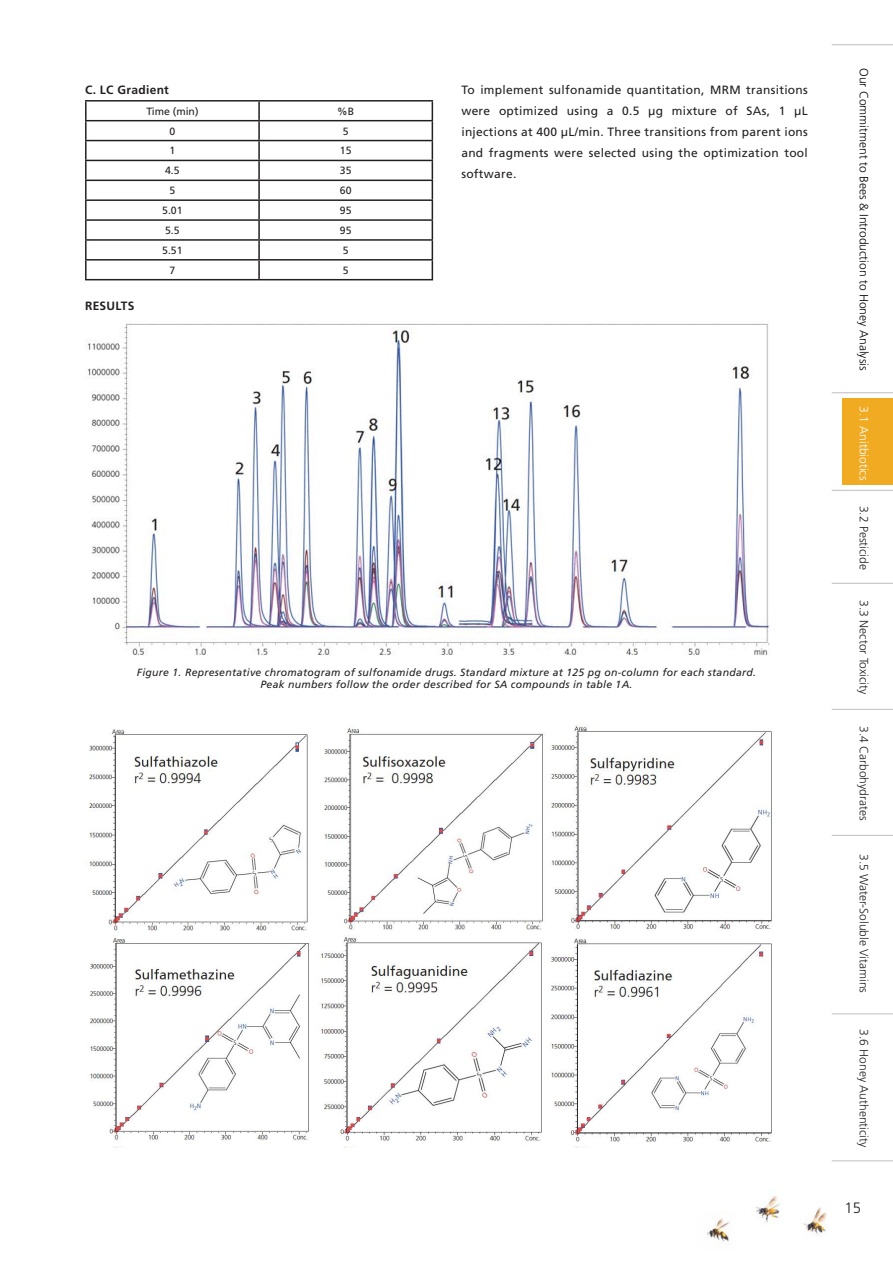
<style>
.page{position:relative;width:893px;height:1263px;background:#fff}
.page>*{position:absolute;margin:0;border:0;box-sizing:border-box;transform-origin:0 0}
.t1{font:300 15px "Frutiger LT Std";color:#231f20}
.t2{font:12px/21px "Frutiger LT Std";letter-spacing:.025em;color:#231f20;text-align:justify}
.t3{font:300 12px "Frutiger LT Std";color:#231f20}
.t4{font:300 12px "Frutiger LT Std";color:#040503}
.t5{font:700 12px "Frutiger LT Std";letter-spacing:.025em;color:#231f20}
.t6{font:300 12px "Frutiger LT Std";color:#fff}
.t7{font:italic 10.5px/12.6px "Frutiger LT Std";letter-spacing:.025em;color:#231f20;text-align:center}
.t8{font:10.5px "Frutiger LT Std";color:#231f20}
</style>
<div class="page">
<hr style="left:85px;top:100px;width:174px;height:2px;background:#231f20">
<hr style="left:259px;top:100px;width:174px;height:2px;background:#231f20">
<hr style="left:85px;top:120px;width:174px;height:1px;background:#231f20">
<hr style="left:259px;top:120px;width:174px;height:1px;background:#231f20">
<hr style="left:85px;top:140px;width:174px;height:1px;background:#231f20">
<hr style="left:259px;top:140px;width:174px;height:1px;background:#231f20">
<hr style="left:85px;top:160px;width:174px;height:1px;background:#231f20">
<hr style="left:259px;top:160px;width:174px;height:1px;background:#231f20">
<hr style="left:85px;top:180px;width:174px;height:1px;background:#231f20">
<hr style="left:259px;top:180px;width:174px;height:1px;background:#231f20">
<hr style="left:85px;top:199px;width:174px;height:2px;background:#231f20">
<hr style="left:259px;top:199px;width:174px;height:2px;background:#231f20">
<hr style="left:85px;top:219px;width:174px;height:2px;background:#231f20">
<hr style="left:259px;top:219px;width:174px;height:2px;background:#231f20">
<hr style="left:85px;top:239px;width:174px;height:2px;background:#231f20">
<hr style="left:259px;top:239px;width:174px;height:2px;background:#231f20">
<hr style="left:85px;top:259px;width:174px;height:2px;background:#231f20">
<svg style="left:85px;top:102px;width:2px;height:177px"></svg>
<hr style="left:259px;top:259px;width:174px;height:2px;background:#231f20">
<svg style="left:258px;top:102px;width:2px;height:177px"></svg>
<svg style="left:432px;top:102px;width:1px;height:177px"></svg>
<hr style="left:85px;top:279px;width:174px;height:1px;background:#231f20">
<hr style="left:259px;top:279px;width:174px;height:1px;background:#231f20">
<img style="left:85px;top:322px;width:685px;height:334px">
<img style="left:89px;top:724px;width:683px;height:424px">
<div style="left:842px;top:398px;width:51px;height:86px;background:#f0ab23"></div>
<hr style="left:832px;top:44px;width:61px;height:1px;background:#bdbebe">
<hr style="left:832px;top:392px;width:61px;height:1px;background:#bdbebe">
<hr style="left:832px;top:490px;width:61px;height:1px;background:#bdbebe">
<hr style="left:832px;top:583px;width:61px;height:1px;background:#bdbebe">
<img style="left:803px;top:1207px;width:24px;height:29px">
<img style="left:756px;top:1196px;width:24px;height:28px">
<img style="left:707px;top:1218px;width:23px;height:26px">
<hr style="left:832px;top:709px;width:61px;height:1px;background:#bdbebe">
<hr style="left:832px;top:835px;width:61px;height:1px;background:#bdbebe">
<hr style="left:832px;top:1013px;width:61px;height:1px;background:#bdbebe">
<hr style="left:832px;top:1160px;width:61px;height:1px;background:#bdbebe">
<p class="t5" style="left:85px;top:83px;width:85px">C. LC Gradient</p>
<p class="t8" style="left:146px;top:105px;width:54px">Time (min)</p>
<p class="t8" style="left:337px;top:105px;width:18px">%B</p>
<p class="t8" style="left:170px;top:125px;width:7px">0</p>
<p class="t8" style="left:343px;top:125px;width:7px">5</p>
<p class="t8" style="left:170px;top:145px;width:7px">1</p>
<p class="t8" style="left:340px;top:145px;width:13px">15</p>
<p class="t8" style="left:165px;top:164px;width:16px">4.5</p>
<p class="t8" style="left:340px;top:164px;width:13px">35</p>
<p class="t8" style="left:170px;top:184px;width:7px">5</p>
<p class="t8" style="left:340px;top:184px;width:13px">60</p>
<p class="t8" style="left:162px;top:204px;width:22px">5.01</p>
<p class="t8" style="left:340px;top:204px;width:13px">95</p>
<p class="t8" style="left:165px;top:224px;width:16px">5.5</p>
<p class="t8" style="left:340px;top:224px;width:13px">95</p>
<p class="t8" style="left:162px;top:244px;width:22px">5.51</p>
<p class="t8" style="left:343px;top:244px;width:7px">5</p>
<p class="t8" style="left:170px;top:264px;width:7px">7</p>
<p class="t8" style="left:343px;top:264px;width:7px">5</p>
<p class="t5" style="left:85px;top:299px;width:51px">RESULTS</p>
<p class="t2" style="left:461px;top:79px;width:348px">To implement sulfonamide quantitation, MRM transitions were optimized using a 0.5 µg mixture of SAs, 1 µL injections at 400 μL/min. Three transitions from parent ions and fragments were selected using the optimization tool software.</p>
<p class="t7" style="left:137px;top:666px;width:621px">Figure 1. Representative chromatogram of sulfonamide drugs. Standard mixture at 125 pg on-column for each standard.<br>Peak numbers follow the order described for SA compounds in table 1A.</p>
<p class="t4" style="left:871px;top:68px;width:304px;rotate:90deg">Our Commitment to Bees &amp; Introduction to Honey Analysis</p>
<p class="t6" style="left:871px;top:406px;width:76px;rotate:90deg">3.1 Anitbiotics</p>
<p class="t3" style="left:871px;top:506px;width:66px;rotate:90deg">3.2 Pesticide</p>
<p class="t3" style="left:871px;top:600px;width:95px;rotate:90deg">3.3 Nector Toxicity</p>
<p class="t3" style="left:871px;top:726px;width:96px;rotate:90deg">3.4 Carbohydrates</p>
<p class="t3" style="left:871px;top:854px;width:140px;rotate:90deg">3.5 Water-Soluble Vitamins</p>
<p class="t3" style="left:871px;top:1029px;width:120px;rotate:90deg">3.6 Honey Authenticity</p>
<p class="t1" style="left:844px;top:1199px;width:18px">15</p>
</div>
